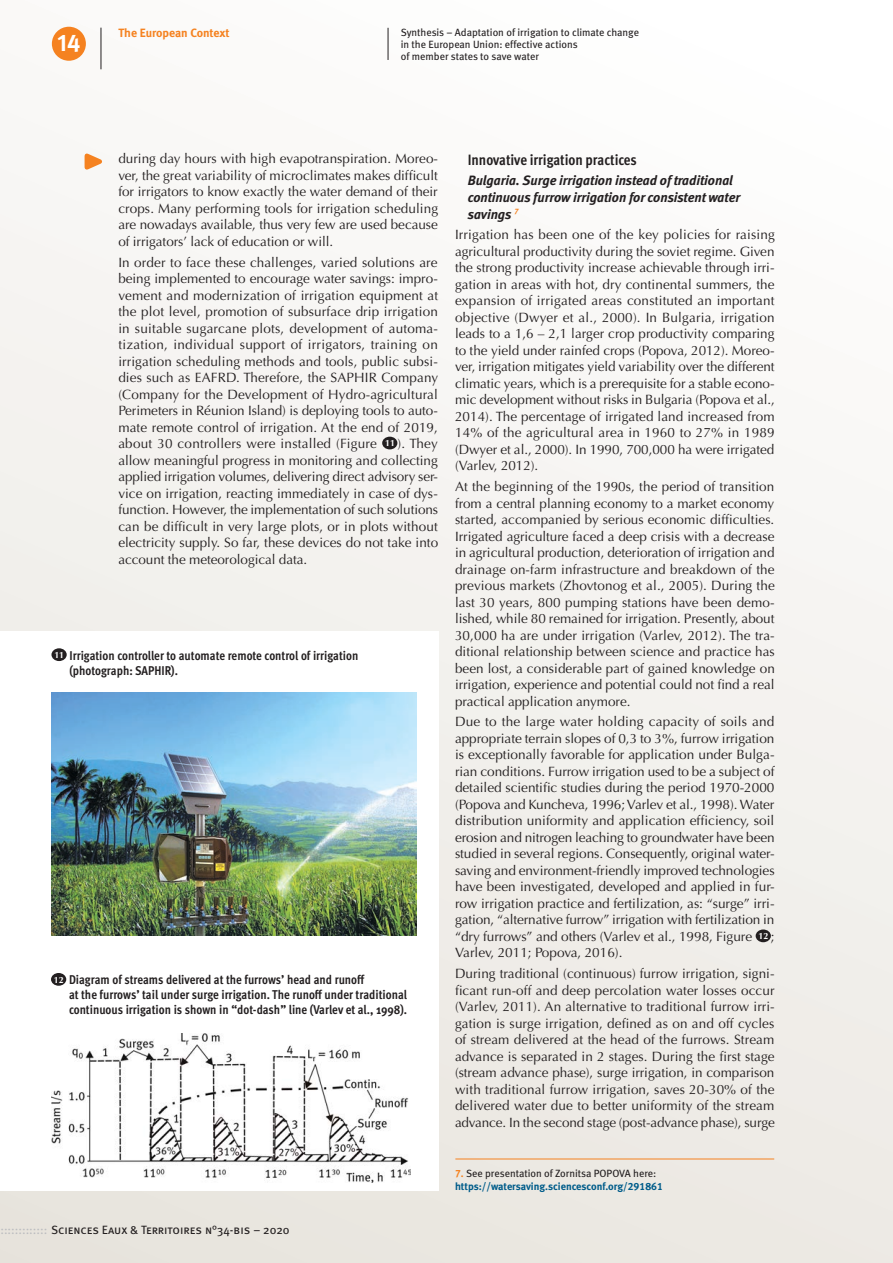
<style>
.page{position:relative;width:893px;height:1263px;background:#fff}
.page>*{position:absolute;margin:0;border:0;box-sizing:border-box;transform-origin:0 0}
.t1{font:24px "Meta Bold Caps Expert";color:#fff}
.t2{font:700 15px "Meta Cond OT";color:#231f20}
.t3{font:13.5px/16.5px "Optima";letter-spacing:-.005em;color:#231f20;text-align:justify}
.t4{font:italic 13.5px/16.6px "Meta Bold LF";color:#231f20}
.titre_figure{font:700 12.75px/15px "Meta Cond OT";color:#231f20}
.t5{font:12px "Meta Book Caps";color:#231f20}
.roulette_section{font:700 12px "Meta";color:#f58220}
.roulette_article{font:10.5px/12px "Meta Book LF";color:#231f20}
.coordonnées{font:10.5px/13.5px "Meta Bold LF";color:#005c8a}
.t6{font:700 9px "Optima";letter-spacing:-.005em;color:#fff}
.s1{color:#bcbdc0}
.s2{color:#f58220}
.s3{font-family:"Meta Book LF";color:#231f20}
</style>
<div class="page">
<div style="left:0;top:0;width:893px;height:1263px;background:linear-gradient(to bottom,#fdfdfc,#ebe8e2)"></div>
<svg style="left:892px;top:0;width:1px;height:1263px"></svg>
<hr style="left:388px;top:28px;width:1px;height:32px;background:#231f20">
<div style="left:382px;top:437px;width:15px;height:12px;background:#231f20;border-radius:50%"></div>
<div style="left:756px;top:929px;width:15px;height:13px;background:#231f20;border-radius:50%"></div>
<div style="left:0;top:631px;width:439px;height:560px;background:#fff"></div>
<div style="left:51px;top:648px;width:16px;height:13px;background:#231f20;border-radius:50%"></div>
<div style="left:51px;top:973px;width:15px;height:13px;background:#231f20;border-radius:50%"></div>
<hr style="left:455px;top:1159px;width:319px;height:1px;background:#f58220">
<svg style="left:81px;top:149px;width:30px;height:24px"></svg>
<img style="left:51px;top:692px;width:366px;height:244px">
<img style="left:51px;top:1033px;width:360px;height:149px">
<div style="left:52px;top:27px;width:34px;height:34px;background:#f58220;border-radius:50%"></div>
<hr style="left:101px;top:28px;width:1px;height:41px;background:#231f20">
<h1 class="t1" style="left:57px;top:28px;width:25px">14</h1>
<p class="roulette_section" style="left:118px;top:25px;width:113px">The European Context</p>
<p class="roulette_article" style="left:401px;top:26px;width:240px">Synthesis – Adaptation of irrigation to climate change in the European Union: effective actions<br>of member states to save water</p>
<p class="t3" style="left:118px;top:151px;width:321px">during day hours with high evapotranspiration. Moreo&shy;ver, the great variability of microclimates makes difficult for irrigators to know exactly the water demand of their crops. Many performing tools for irrigation scheduling are nowadays available, thus very few are used because of irrigators’ lack of education or will.</p>
<p class="t3" style="left:118px;top:254px;width:321px">In order to face these challenges, varied solutions are being implemented to encourage water savings: impro&shy;vement and modernization of irrigation equipment at the plot level, promotion of subsurface drip irrigation in suitable sugarcane plots, development of automa&shy;tization, individual support of irrigators, training on irrigation scheduling methods and tools, public subsi&shy;dies such as EAFRD. Therefore, the SAPHIR Company (Company for the Development of Hydro-agricultural Perimeters in Réunion Island) is deploying tools to auto&shy;mate remote control of irrigation. At the end of 2019, about 30 controllers were installed (Figure</p>
<p class="t3" style="left:118px;top:435px;width:321px;text-indent:279px">). They allow meaningful progress in monitoring and collecting applied irrigation volumes, delivering direct advisory ser&shy;vice on irrigation, reacting immediately in case of dys&shy;function. However, the implementation of such solutions can be difficult in very large plots, or in plots without electricity supply. So far, these devices do not take into account the meteorological data.</p>
<p class="t6" style="left:385px;top:438px;width:11px">11</p>
<p class="t6" style="left:54px;top:649px;width:11px">11</p>
<p class="titre_figure" style="left:69px;top:648px;width:290px">Irrigation controller to automate remote control of irrigation (photograph: SAPHIR).</p>
<p class="t6" style="left:54px;top:974px;width:11px">12</p>
<p class="titre_figure" style="left:69px;top:973px;width:340px">Diagram of streams delivered at the furrows’ head and runoff<br>at the furrows’ tail under surge irrigation. The runoff under traditional continuous irrigation is shown in “dot-dash” line (Varlev et al., 1998).</p>
<p class="t5" style="left:0;top:1223px;width:291px"><span class="s1">:::::::::::::</span> Sciences Eaux &amp; Territoires n°34-bis – 2020</p>
<h3 class="t2" style="left:468px;top:150px;width:171px">Innovative irrigation practices</h3>
<h3 class="t4" style="left:468px;top:172px;width:274px">Bulgaria. Surge irrigation instead of traditional continuous furrow irrigation for consistent water savings <sup>7</sup></h3>
<p class="t3" style="left:455px;top:227px;width:321px">Irrigation has been one of the key policies for raising agricultural productivity during the soviet regime. Given the strong productivity increase achievable through irri&shy;gation in areas with hot, dry continental summers, the expansion of irrigated areas constituted an important objective (Dwyer et al., 2000). In Bulgaria, irrigation leads to a 1,6 – 2,1 larger crop productivity comparing to the yield under rainfed crops (Popova, 2012). Moreo&shy;ver, irrigation mitigates yield variability over the different climatic years, which is a prerequisite for a stable econo&shy;mic development without risks in Bulgaria (Popova et al., 2014). The percentage of irrigated land increased from 14% of the agricultural area in 1960 to 27% in 1989 (Dwyer et al., 2000). In 1990, 700,000 ha were irrigated (Varlev, 2012).</p>
<p class="t3" style="left:455px;top:478px;width:321px">At the beginning of the 1990s, the period of transition from a central planning economy to a market economy started, accompanied by serious economic difficulties.<br>Irrigated agriculture faced a deep crisis with a decrease in agricultural production, deterioration of irrigation and drainage on-farm infrastructure and breakdown of the previous markets (Zhovtonog et al., 2005). During the last 30 years, 800 pumping stations have been demo&shy;lished, while 80 remained for irrigation. Presently, about 30,000 ha are under irrigation (Varlev, 2012). The tra&shy;ditional relationship between science and practice has been lost, a considerable part of gained knowledge on irrigation, experience and potential could not find a real practical application anymore.</p>
<p class="t3" style="left:455px;top:714px;width:321px">Due to the large water holding capacity of soils and appropriate terrain slopes of 0,3 to 3%, furrow irrigation is exceptionally favorable for application under Bulga&shy;rian conditions. Furrow irrigation used to be a subject of detailed scientific studies during the period 1970-2000 (Popova and Kuncheva, 1996; Varlev et al., 1998). Water distribution uniformity and application efficiency, soil erosion and nitrogen leaching to groundwater have been studied in several regions. Consequently, original water&shy;saving and environment-friendly improved technologies have been investigated, developed and applied in fur&shy;row irrigation practice and fertilization, as: “surge” irri&shy;gation, “alternative furrow” irrigation with fertilization in “dry furrows” and others (Varlev et al., 1998, Figure</p>
<p class="t6" style="left:758px;top:931px;width:11px">12</p>
<p class="t3" style="left:771px;top:928px;width:5px">;</p>
<p class="t3" style="left:455px;top:945px;width:169px">Varlev, 2011; Popova, 2016).</p>
<p class="t3" style="left:455px;top:965px;width:321px">During traditional (continuous) furrow irrigation, signi&shy;ficant run-off and deep percolation water losses occur (Varlev, 2011). An alternative to traditional furrow irri&shy;gation is surge irrigation, defined as on and off cycles of stream delivered at the head of the furrows. Stream advance is separated in 2 stages. During the first stage (stream advance phase), surge irrigation, in comparison with traditional furrow irrigation, saves 20-30% of the delivered water due to better uniformity of the stream advance. In the second stage (post-advance phase), surge</p>
<p class="coordonnées" style="left:455px;top:1166px;width:210px"><span class="s2">7.</span> <span class="s3">See presentation of Zornitsa POPOVA here: </span>https://watersaving.sciencesconf.org/291861</p>
</div>
